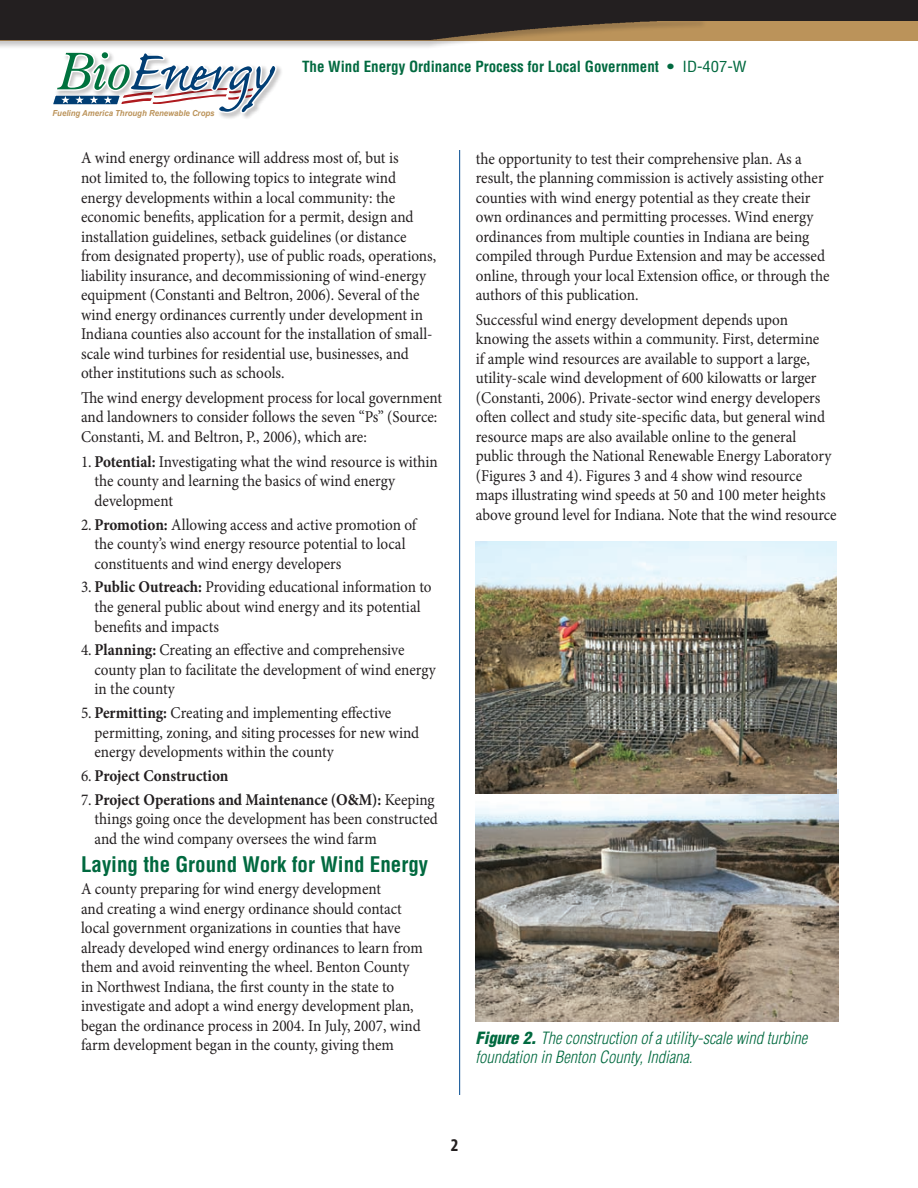
<style>
.page{position:relative;width:918px;height:1188px;background:#fff}
.page>*{position:absolute;margin:0;border:0;box-sizing:border-box;transform-origin:0 0}
.t1{font:65.1px "Caflisch Script Pro";letter-spacing:-.005em;color:#013e74;scale:1.05 1}
.t2{font:700 condensed 21px "Helvetica";color:#00693f}
.t3{font:700 condensed 18px "Myriad Pro";color:#231f20}
.t4{font:16.5px/19.5px "Minion Pro";color:#231f20;scale:.92 1}
.t5{font:italic 300 condensed 16.5px/19.5px "Helvetica";color:#00693f}
.t6{font:700 16.5px "Minion Pro";letter-spacing:.005em;color:#231f20;scale:.92 1}
.t7{font:700 condensed 15px "Helvetica";color:#00693f}
.t8{font:italic 700 8.25px "Arial";color:#bb935a;scale:.94 1}
.s1{font-family:"Century Old Style Std";font-style:italic;font-size:49.8px;color:#00723e}
.s2{font-size:74.85px}
.s3{font-weight:400}
.s4{font-weight:700}
.s5{font-weight:900}
</style>
<div class="page">
<div style="left:0;top:13px;width:918px;height:28px;background:#bb935a"></div>
<div style="left:0;top:18px;width:723px;height:43px;background:#231f20;opacity:.25"></div>
<img style="left:0;top:20px;width:707px;height:20px">
<div style="left:0;top:0;width:918px;height:20px;background:#231f20"></div>
<div style="left:54px;top:50px;width:329px;height:115px;background:#fff"></div>
<svg style="left:50px;top:20px;width:228px;height:99px"></svg>
<img style="left:476px;top:789px;width:362px;height:233px">
<hr style="left:459px;top:150px;width:1px;height:945px;background:#014990">
<img style="left:476px;top:542px;width:361px;height:251px">
<h1 class="t1" style="left:58px;top:40px;width:205px"><span class="s1">Bio</span><span class="s2">E</span>nergy</h1>
<p class="t7" style="left:302px;top:58px;width:446px">The Wind Energy Ordinance Process for Local Government • <span class="s3">ID-407-W</span></p>
<p class="t4" style="left:81px;top:149px;width:388px">A wind energy ordinance will address most of, but is<br>not limited to, the following topics to integrate wind energy developments within a local community: the economic benefits, application for a permit, design and installation guidelines, setback guidelines (or distance from designated property), use of public roads, operations, liability insurance, and decommissioning of wind-energy equipment (Constanti and Beltron, 2006). Several of the wind energy ordinances currently under development in Indiana counties also account for the installation of small&shy;scale wind turbines for residential use, businesses, and other institutions such as schools.</p>
<p class="t4" style="left:81px;top:388px;width:394px">The wind energy development process for local government and landowners to consider follows the seven “Ps” (Source:<br>Constanti, M. and Beltron, P., 2006), which are:</p>
<p class="t4" style="left:94px;top:452px;width:375px;text-indent:-13px">1. <span class="s4">Potential:</span> Investigating what the wind resource is within the county and learning the basics of wind energy development</p>
<p class="t4" style="left:94px;top:515px;width:351px;text-indent:-13px">2. <span class="s4">Promotion:</span> Allowing access and active promotion of the county’s wind energy resource potential to local constituents and wind energy developers</p>
<p class="t4" style="left:94px;top:578px;width:368px;text-indent:-13px">3. <span class="s4">Public Outreach:</span> Providing educational information to the general public about wind energy and its potential benefits and impacts</p>
<p class="t4" style="left:94px;top:640px;width:373px;text-indent:-13px">4. <span class="s4">Planning:</span> Creating an effective and comprehensive county plan to facilitate the development of wind energy in the county</p>
<p class="t4" style="left:94px;top:703px;width:355px;text-indent:-13px">5. <span class="s4">Permitting:</span> Creating and implementing effective permitting, zoning, and siting processes for new wind energy developments within the county</p>
<p class="t6" style="left:81px;top:764px;width:162px"><span class="s3">6.</span> Project Construction</p>
<p class="t4" style="left:94px;top:790px;width:375px;text-indent:-13px">7. <span class="s4">Project Operations and Maintenance (O&amp;M):</span> Keeping things going once the development has been constructed and the wind company oversees the wind farm</p>
<p class="t2" style="left:81px;top:852px;width:349px">Laying the Ground Work for Wind Energy</p>
<p class="t4" style="left:81px;top:879px;width:373px">A county preparing for wind energy development<br>and creating a wind energy ordinance should contact local government organizations in counties that have already developed wind energy ordinances to learn from them and avoid reinventing the wheel. Benton County in Northwest Indiana, the first county in the state to investigate and adopt a wind energy development plan, began the ordinance process in 2004. In July, 2007, wind farm development began in the county, giving them</p>
<p class="t8" style="left:53px;top:108px;width:174px">Fueling America Through Renewable Crops</p>
<p class="t4" style="left:476px;top:149px;width:386px">the opportunity to test their comprehensive plan. As a result, the planning commission is actively assisting other counties with wind energy potential as they create their own ordinances and permitting processes. Wind energy ordinances from multiple counties in Indiana are being compiled through Purdue Extension and may be accessed online, through your local Extension office, or through the authors of this publication.</p>
<p class="t4" style="left:476px;top:310px;width:394px">Successful wind energy development depends upon knowing the assets within a community. First, determine<br>if ample wind resources are available to support a large, utility-scale wind development of 600 kilowatts or larger (Constanti, 2006). Private-sector wind energy developers often collect and study site-specific data, but general wind resource maps are also available online to the general public through the National Renewable Energy Laboratory (Figures 3 and 4). Figures 3 and 4 show wind resource maps illustrating wind speeds at 50 and 100 meter heights above ground level for Indiana. Note that the wind resource</p>
<p class="t5" style="left:476px;top:1028px;width:333px"><span class="s5">Figure 2.</span> The construction of a utility-scale wind turbine foundation in Benton County, Indiana.</p>
<p class="t3" style="left:451px;top:1134px;width:9px">2</p>
</div>
